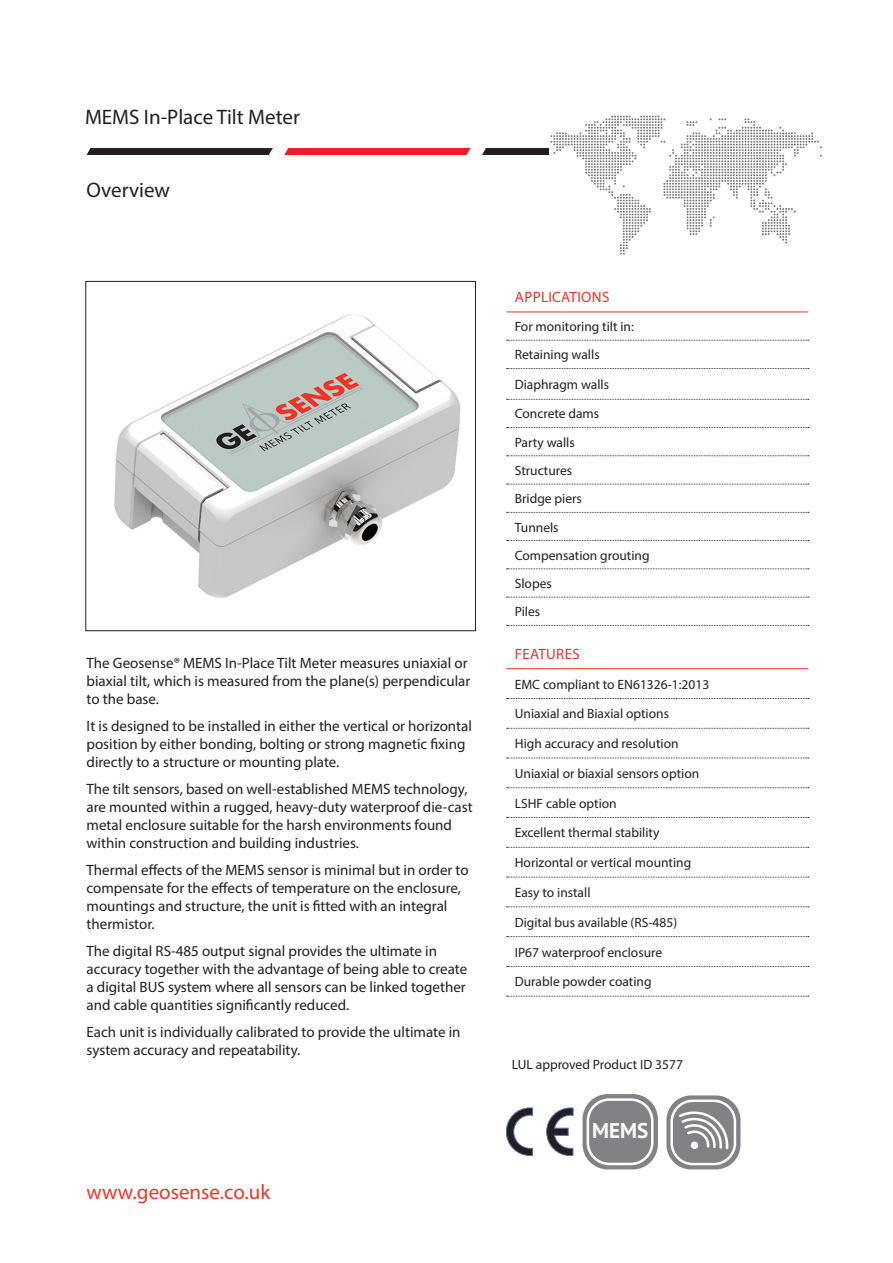
<style>
.page{position:relative;width:893px;height:1263px;background:#fff}
.page>*{position:absolute;margin:0;border:0;box-sizing:border-box;transform-origin:0 0}
.t1{font:700 21.3px "PT Sans";color:#fff}
.t2{font:21px "Myriad Pro";color:#231f20}
.t3{font:21px "Myriad Pro";color:#ee3529}
.Body_text{font:15px/18px "Myriad Pro";color:#231f20}
.Table_Header{font:15px "Myriad Pro";letter-spacing:.02em;color:#ee3529}
.Table_list{font:13.5px "Myriad Pro";color:#231f20}
</style>
<div class="page">
<svg style="left:87px;top:148px;width:186px;height:7px"></svg>
<svg style="left:284px;top:148px;width:186px;height:7px"></svg>
<svg style="left:482px;top:116px;width:340px;height:139px"></svg>
<img style="left:114px;top:314px;width:347px;height:284px">
<div style="left:85px;top:281px;width:391px;height:350px;border:1px solid #231f20"></div>
<svg style="left:546px;top:1108px;width:27px;height:48px"></svg>
<svg style="left:506px;top:1108px;width:27px;height:47px"></svg>
<svg style="left:583px;top:1094px;width:75px;height:75px"></svg>
<div style="left:588px;top:1099px;width:64px;height:65px;background:#808285;border-radius:21px"></div>
<div style="left:587px;top:1098px;width:66px;height:67px;border:3px solid #fff;border-radius:21px"></div>
<svg style="left:666px;top:1095px;width:74px;height:74px"></svg>
<div style="left:672px;top:1101px;width:63px;height:63px;background:#808285;border-radius:21px"></div>
<div style="left:670px;top:1099px;width:66px;height:66px;border:2px solid #fff;border-radius:21px"></div>
<svg style="left:679px;top:1111px;width:50px;height:38px"></svg>
<hr style="left:506px;top:312px;width:302px;height:1px;background:#ee3529">
<svg style="left:507px;top:340px;width:302px;height:1px"></svg>
<svg style="left:507px;top:368px;width:302px;height:1px"></svg>
<svg style="left:507px;top:399px;width:302px;height:1px"></svg>
<svg style="left:507px;top:427px;width:302px;height:1px"></svg>
<svg style="left:507px;top:455px;width:302px;height:1px"></svg>
<svg style="left:507px;top:484px;width:302px;height:1px"></svg>
<svg style="left:507px;top:512px;width:302px;height:1px"></svg>
<svg style="left:507px;top:540px;width:302px;height:1px"></svg>
<svg style="left:507px;top:568px;width:302px;height:1px"></svg>
<svg style="left:507px;top:597px;width:302px;height:1px"></svg>
<svg style="left:507px;top:625px;width:302px;height:1px"></svg>
<hr style="left:506px;top:668px;width:302px;height:1px;background:#ee3529">
<svg style="left:507px;top:698px;width:302px;height:1px"></svg>
<svg style="left:507px;top:728px;width:302px;height:1px"></svg>
<svg style="left:507px;top:758px;width:302px;height:1px"></svg>
<svg style="left:507px;top:787px;width:302px;height:1px"></svg>
<svg style="left:507px;top:817px;width:302px;height:1px"></svg>
<svg style="left:507px;top:847px;width:302px;height:1px"></svg>
<svg style="left:507px;top:877px;width:302px;height:1px"></svg>
<svg style="left:507px;top:906px;width:302px;height:1px"></svg>
<svg style="left:507px;top:936px;width:302px;height:1px"></svg>
<svg style="left:507px;top:966px;width:302px;height:1px"></svg>
<svg style="left:507px;top:996px;width:302px;height:1px"></svg>
<p class="t2" style="left:85px;top:104px;width:216px">MEMS In-Place Tilt Meter</p>
<p class="t2" style="left:87px;top:177px;width:85px">Overview</p>
<p class="Body_text" style="left:87px;top:654px;width:385px">The Geosense® MEMS In-Place Tilt Meter measures uniaxial or biaxial tilt, which is measured from the plane(s) perpendicular to the base.</p>
<p class="Body_text" style="left:87px;top:717px;width:387px">It is designed to be installed in either the vertical or horizontal position by either bonding, bolting or strong magnetic fixing directly to a structure or mounting plate.</p>
<p class="Body_text" style="left:87px;top:780px;width:388px">The tilt sensors, based on well-established MEMS technology, are mounted within a rugged, heavy-duty waterproof die-cast metal enclosure suitable for the harsh environments found within construction and building industries.</p>
<p class="Body_text" style="left:87px;top:861px;width:384px">Thermal effects of the MEMS sensor is minimal but in order to compensate for the effects of temperature on the enclosure, mountings and structure, the unit is fitted with an integral thermistor.</p>
<p class="Body_text" style="left:87px;top:942px;width:382px">The digital RS-485 output signal provides the ultimate in accuracy together with the advantage of being able to create a digital BUS system where all sensors can be linked together and cable quantities significantly reduced.</p>
<p class="Body_text" style="left:87px;top:1023px;width:376px">Each unit is individually calibrated to provide the ultimate in system accuracy and repeatability.</p>
<p class="t3" style="left:87px;top:1179px;width:185px">www.geosense.co.uk</p>
<p class="Table_Header" style="left:515px;top:288px;width:96px">APPLICATIONS</p>
<p class="Table_list" style="left:515px;top:318px;width:121px">For monitoring tilt in:</p>
<p class="Table_list" style="left:515px;top:346px;width:86px">Retaining walls</p>
<p class="Table_list" style="left:515px;top:376px;width:96px">Diaphragm walls</p>
<p class="Table_list" style="left:515px;top:406px;width:86px">Concrete dams</p>
<p class="Table_list" style="left:515px;top:434px;width:61px">Party walls</p>
<p class="Table_list" style="left:515px;top:462px;width:59px">Structures</p>
<p class="Table_list" style="left:515px;top:490px;width:69px">Bridge piers</p>
<p class="Table_list" style="left:515px;top:519px;width:45px">Tunnels</p>
<p class="Table_list" style="left:515px;top:547px;width:136px">Compensation grouting</p>
<p class="Table_list" style="left:515px;top:575px;width:39px">Slopes</p>
<p class="Table_list" style="left:515px;top:603px;width:27px">Piles</p>
<p class="Table_Header" style="left:515px;top:644px;width:66px">FEATURES</p>
<p class="Table_list" style="left:515px;top:676px;width:196px">EMC compliant to EN61326-1:2013</p>
<p class="Table_list" style="left:515px;top:705px;width:156px">Uniaxial and Biaxial options</p>
<p class="Table_list" style="left:515px;top:735px;width:165px">High accuracy and resolution</p>
<p class="Table_list" style="left:515px;top:765px;width:186px">Uniaxial or biaxial sensors option</p>
<p class="Table_list" style="left:515px;top:795px;width:103px">LSHF cable option</p>
<p class="Table_list" style="left:515px;top:825px;width:146px">Excellent thermal stability</p>
<p class="Table_list" style="left:515px;top:854px;width:178px">Horizontal or vertical mounting</p>
<p class="Table_list" style="left:515px;top:884px;width:77px">Easy to install</p>
<p class="Table_list" style="left:515px;top:914px;width:164px">Digital bus available (RS-485)</p>
<p class="Table_list" style="left:515px;top:944px;width:149px">IP67 waterproof enclosure</p>
<p class="Table_list" style="left:515px;top:973px;width:138px">Durable powder coating</p>
<p class="Table_list" style="left:512px;top:1056px;width:172px">LUL approved Product ID 3577</p>
<p class="t1" style="left:592px;top:1116px;width:58px">MEMS</p>
</div>
